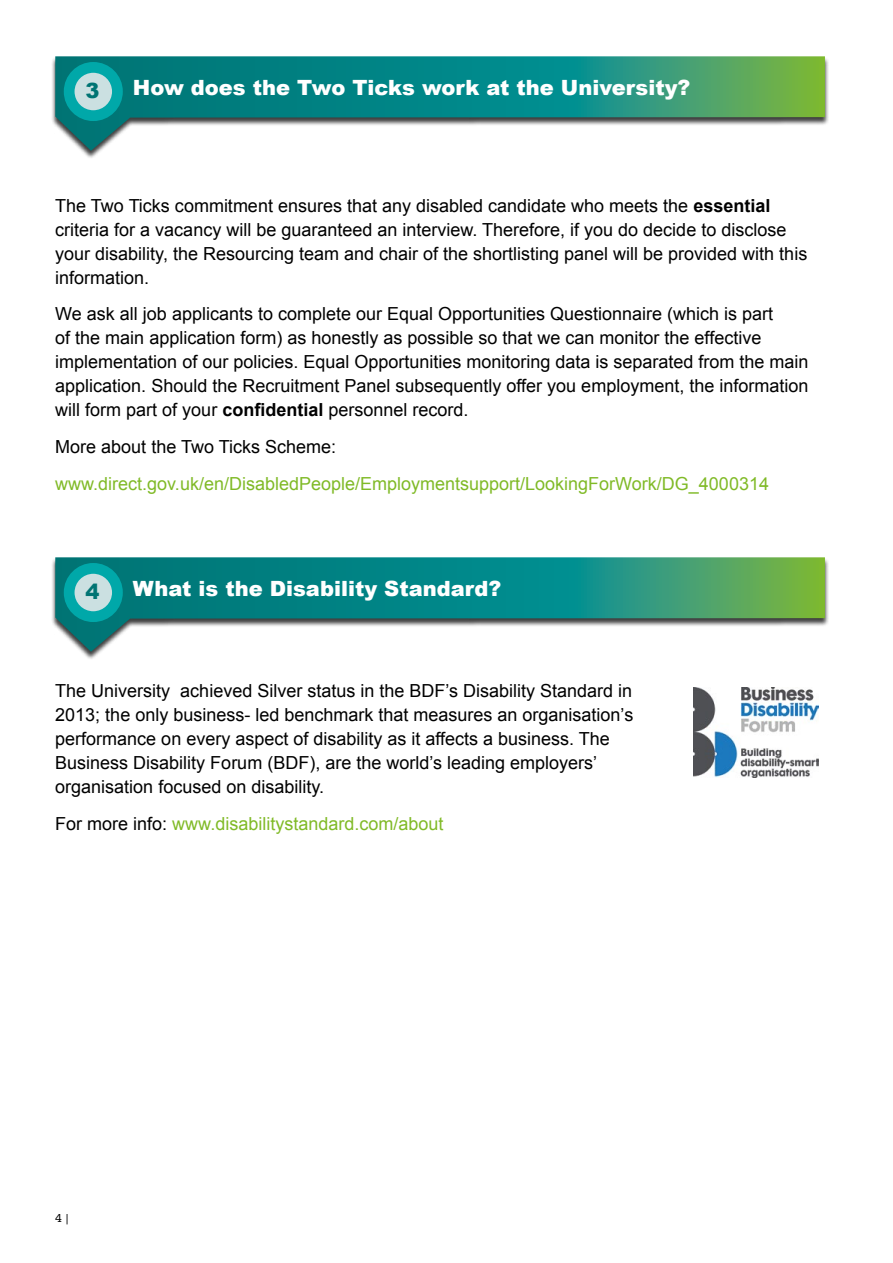
<style>
.page{position:relative;width:893px;height:1263px;background:#fff}
.page>*{position:absolute;margin:0;border:0;box-sizing:border-box;transform-origin:0 0}
.t1{font:900 21px "Arial";color:#fff}
.t2{font:900 21px "Arial";color:#007473}
.t3{font:18px/24px "Arial";color:#000}
.t4{font:18px "Arial";color:#80ba27}
.t5{font:12px "Serifa BEFOP";color:#000}
.s1{font-weight:700}
.s2{color:#000}
</style>
<div class="page">
<div style="left:51px;top:57px;width:778px;height:102px;background:#000;opacity:.75"></div>
<svg style="left:55px;top:56px;width:770px;height:95px"></svg>
<svg style="left:69px;top:67px;width:48px;height:49px"></svg>
<div style="left:64px;top:62px;width:59px;height:59px;border:11px solid #00a8a9;border-radius:50%"></div>
<div style="left:51px;top:558px;width:778px;height:102px;background:#000;opacity:.75"></div>
<svg style="left:55px;top:557px;width:770px;height:95px"></svg>
<svg style="left:69px;top:568px;width:48px;height:49px"></svg>
<div style="left:64px;top:563px;width:59px;height:59px;border:11px solid #00a8a9;border-radius:50%"></div>
<img style="left:693px;top:688px;width:126px;height:89px">
<p class="t2" style="left:85px;top:76px;width:16px">3</p>
<p class="t1" style="left:133px;top:72px;width:559px">How does the Two Ticks work at the University?</p>
<p class="t3" style="left:55px;top:193px;width:753px">The Two Ticks commitment ensures that any disabled candidate who meets the <span class="s1">essential </span>criteria for a vacancy will be guaranteed an interview. Therefore, if you do decide to disclose your disability, the Resourcing team and chair of the shortlisting panel will be provided with this information.</p>
<p class="t3" style="left:55px;top:302px;width:755px">We ask all job applicants to complete our Equal Opportunities Questionnaire (which is part<br>of the main application form) as honestly as possible so that we can monitor the effective implementation of our policies. Equal Opportunities monitoring data is separated from the main application. Should the Recruitment Panel subsequently offer you employment, the information will form part of your <span class="s1">confidential</span> personnel record.</p>
<p class="t3" style="left:55px;top:435px;width:282px">More about the Two Ticks Scheme:</p>
<p class="t4" style="left:55px;top:472px;width:715px">www.direct.gov.uk/en/DisabledPeople/Employmentsupport/LookingForWork/DG_4000314</p>
<p class="t2" style="left:85px;top:576px;width:16px">4</p>
<p class="t1" style="left:133px;top:573px;width:370px">What is the Disability Standard?</p>
<p class="t3" style="left:55px;top:679px;width:580px">The University achieved Silver status in the BDF’s Disability Standard in 2013; the only business- led benchmark that measures an organisation’s performance on every aspect of disability as it affects a business. The Business Disability Forum (BDF), are the world’s leading employers’ organisation focused on disability.</p>
<p class="t4" style="left:55px;top:811px;width:390px"><span class="s2">For more info:</span> www.disabilitystandard.com/about</p>
<p class="t5" style="left:55px;top:1211px;width:15px">4 |</p>
</div>
